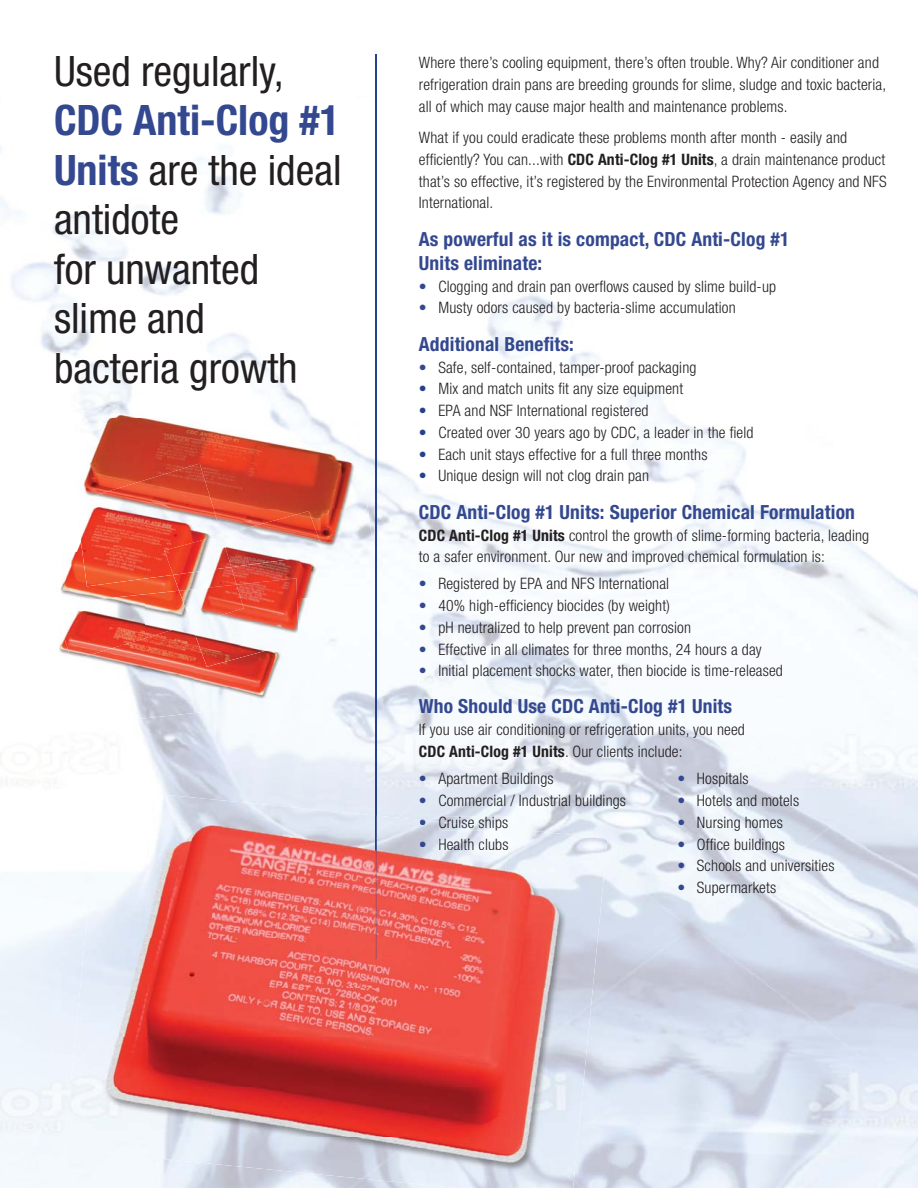
<style>
.page{position:relative;width:918px;height:1188px;background:#fff}
.page>*{position:absolute;margin:0;border:0;box-sizing:border-box;transform-origin:0 0}
.t1{font:condensed 42px/49.5px "Helvetica Neue";color:#231f20}
.t2{font:700 condensed 19.5px/24px "Helvetica Neue";letter-spacing:.01em;color:#33488f}
.t3{font:300 condensed 15.75px/21.8px "Helvetica Neue";letter-spacing:.01em;color:#231f20}
.t4{font:300 condensed 15.75px "Helvetica Neue";letter-spacing:.01em;color:#16161c}
.t5{font:300 condensed 15.75px "Helvetica Neue";letter-spacing:.01em;color:#1e1c1f}
.s1{font-weight:700;color:#33488f}
.s2{font-weight:700}
.s3{color:#33488f}
.s4{color:#25408e}
.s5{color:#15131a}
.s6{color:#18171d}
.s7{color:#1c1a1e}
.s8{color:#201e20}
.s9{color:#211f20}
.s10{color:#16161c}
.s11{color:#1d1a1f}
.s12{color:#1d1b1e}
</style>
<div class="page">
<img style="left:315px;top:295px;width:603px;height:524px">
<img style="left:0;top:147px;width:252px;height:207px">
<img style="left:51px;top:714px;width:211px;height:85px">
<img style="left:522px;top:819px;width:396px;height:41px">
<img style="left:56px;top:353px;width:218px;height:37px">
<hr style="left:375px;top:54px;width:2px;height:905px;background:#25408e">
<img style="left:60px;top:552px;width:113px;height:39px">
<img style="left:51px;top:639px;width:144px;height:90px">
<img style="left:195px;top:642px;width:105px;height:72px">
<img style="left:54px;top:591px;width:92px;height:70px">
<img style="left:145px;top:591px;width:46px;height:48px">
<img style="left:237px;top:555px;width:114px;height:43px">
<img style="left:299px;top:598px;width:52px;height:44px">
<img style="left:173px;top:567px;width:64px;height:24px">
<img style="left:191px;top:578px;width:108px;height:89px">
<img style="left:179px;top:585px;width:65px;height:39px">
<img style="left:80px;top:390px;width:138px;height:73px">
<img style="left:218px;top:373px;width:139px;height:45px">
<img style="left:218px;top:418px;width:155px;height:91px">
<img style="left:221px;top:509px;width:101px;height:2px">
<img style="left:322px;top:509px;width:51px;height:46px">
<img style="left:217px;top:380px;width:78px;height:10px">
<img style="left:273px;top:380px;width:16px;height:3px">
<img style="left:76px;top:463px;width:145px;height:123px">
<img style="left:221px;top:511px;width:104px;height:56px">
<img style="left:164px;top:535px;width:67px;height:40px">
<img style="left:94px;top:788px;width:118px;height:50px">
<img style="left:212px;top:799px;width:149px;height:39px">
<img style="left:360px;top:813px;width:149px;height:25px">
<img style="left:522px;top:828px;width:86px;height:10px">
<img style="left:89px;top:838px;width:519px;height:50px">
<img style="left:84px;top:888px;width:524px;height:50px">
<img style="left:79px;top:938px;width:529px;height:50px">
<img style="left:64px;top:988px;width:530px;height:50px">
<img style="left:64px;top:1038px;width:525px;height:50px">
<img style="left:64px;top:1088px;width:520px;height:50px">
<img style="left:64px;top:1138px;width:148px;height:27px">
<img style="left:360px;top:1138px;width:219px;height:50px">
<svg style="left:420px;top:819px;width:6px;height:6px"></svg>
<img style="left:439px;top:822px;width:69px;height:9px">
<svg style="left:420px;top:841px;width:6px;height:6px"></svg>
<img style="left:439px;top:838px;width:69px;height:12px">
<img style="left:375px;top:815px;width:2px;height:144px">
<p class="t1" style="left:54px;top:50px;width:289px">Used regularly,<br><span class="s1">CDC Anti-Clog #1<br>Units</span> are the ideal antidote<br>for unwanted slime and<br>bacteria growth</p>
<p class="t3" style="left:419px;top:53px;width:469px">Where there’s cooling equipment, there’s often trouble. Why? Air conditioner and refrigeration drain pans are breeding grounds for slime, sludge and toxic bacteria, all of which may cause major health and maintenance problems.</p>
<p class="t3" style="left:419px;top:128px;width:469px">What if you could eradicate these problems month after month - easily and efficiently? You can...with <span class="s2">CDC Anti-Clog #1 Units</span>, a drain maintenance product that’s so effective, it’s registered by the Environmental Protection Agency and NFS International.</p>
<p class="t2" style="left:419px;top:229px;width:372px">As powerful as it is compact, CDC Anti-Clog #1<br>Units eliminate:</p>
<p class="t3" style="left:419px;top:276px;width:359px"><span class="s3">•</span> Clogging and drain pan overflows caused by slime build-up</p>
<p class="t3" style="left:419px;top:298px;width:318px"><span class="s3">•</span> Musty odors caused by bacteria-slime accumulation</p>
<p class="t2" style="left:419px;top:334px;width:157px">Additional Benefits:</p>
<p class="t3" style="left:419px;top:357px;width:279px"><span class="s3">•</span> Safe, self-contained, tamper-proof packaging</p>
<p class="t3" style="left:419px;top:379px;width:266px"><span class="s4">•</span> Mix and match units fit any size equipment</p>
<p class="t3" style="left:419px;top:401px;width:231px"><span class="s4">•</span> EPA and NSF International registered</p>
<p class="t3" style="left:419px;top:423px;width:336px"><span class="s4">•</span> Created over 30 years ago by CDC, a leader in the field</p>
<p class="t3" style="left:419px;top:444px;width:290px"><span class="s4">•</span> Each unit stays effective for a full three months</p>
<p class="t3" style="left:419px;top:466px;width:232px"><span class="s4">•</span> Unique design will not clog drain pan</p>
<p class="t2" style="left:419px;top:502px;width:438px">CDC Anti-Clog #1 Units: Superior Chemical Formulation</p>
<p class="t3" style="left:419px;top:525px;width:452px"><span class="s2">CDC Anti-Clog #1 Units</span> control the growth of slime-forming bacteria, leading to a safer environment. Our new and improved chemical formulation is:</p>
<p class="t3" style="left:419px;top:574px;width:252px"><span class="s3">•</span> Registered by EPA and NFS International</p>
<p class="t3" style="left:419px;top:596px;width:252px"><span class="s3">•</span> 40% high-efficiency biocides (by weight)</p>
<p class="t3" style="left:419px;top:618px;width:274px"><span class="s3">•</span> pH neutralized to help prevent pan corrosion</p>
<p class="t3" style="left:419px;top:640px;width:344px"><span class="s3">•</span> Effective in all climates for three months, 24 hours a day</p>
<p class="t3" style="left:419px;top:661px;width:366px"><span class="s3">•</span> Initial placement shocks water, then biocide is time-released</p>
<p class="t2" style="left:419px;top:696px;width:315px">Who Should Use CDC Anti-Clog #1 Units</p>
<p class="t3" style="left:419px;top:720px;width:327px">If you use air conditioning or refrigeration units, you need<br><span class="s2">CDC Anti-Clog #1 Units</span>. Our clients include:</p>
<p class="t3" style="left:419px;top:769px;width:136px"><span class="s3">•</span> Apartment Buildings</p>
<p class="t3" style="left:419px;top:791px;width:209px"><span class="s3">•</span> Commercial / Industrial buildings</p>
<p class="t3" style="left:677px;top:769px;width:73px"><span class="s3">•</span> Hospitals</p>
<p class="t3" style="left:677px;top:791px;width:123px"><span class="s3">•</span> Hotels and motels</p>
<p class="t3" style="left:677px;top:813px;width:107px"><span class="s3">•</span> Nursing homes</p>
<p class="t3" style="left:677px;top:834px;width:109px"><span class="s3">•</span> Office buildings</p>
<p class="t3" style="left:677px;top:856px;width:159px"><span class="s3">•</span> Schools and universities</p>
<p class="t3" style="left:677px;top:878px;width:100px"><span class="s3">•</span> Supermarkets</p>
<p class="t4" style="left:419px;top:817px;width:91px"><span class="s3">•</span> <span class="s5">Cr</span>uis<span class="s6">e</span> <span class="s7">sh</span><span class="s8">i</span><span class="s9">ps</span></p>
<p class="t5" style="left:419px;top:838px;width:91px"><span class="s3">•</span> <span class="s10">H</span><span class="s6">e</span>al<span class="s11">th</span> <span class="s12">c</span><span class="s8">lu</span><span class="s9">bs</span></p>
</div>
